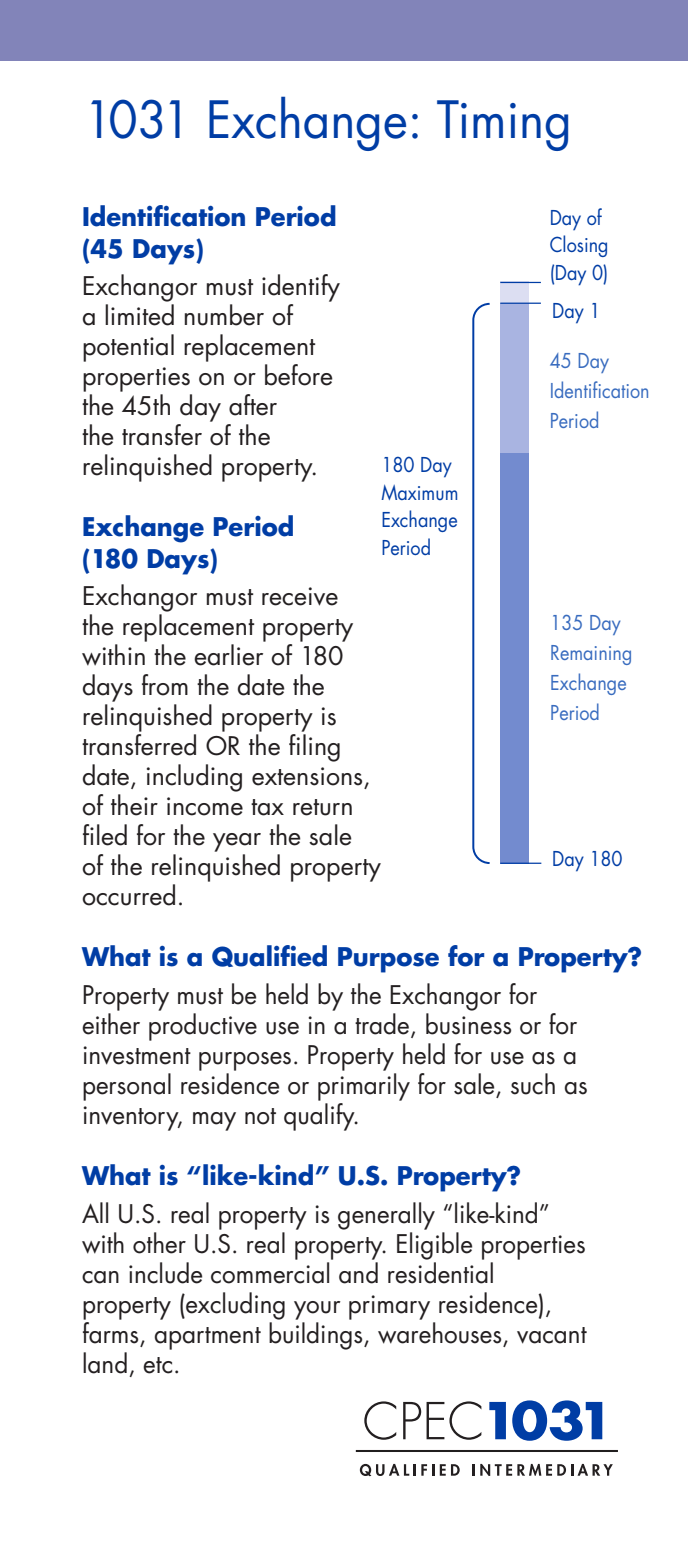
<style>
.page{position:relative;width:688px;height:1559px;background:#fff}
.page>*{position:absolute;margin:0;border:0;box-sizing:border-box;transform-origin:0 0}
.t1{font:50px "Futura";color:#003da5;scale:.95 1}
.t2{font:25px/30px "Futura";color:#231f20}
.t3{font:700 25px/31.2px "Futura";color:#003da5}
.t4{font:20px/27.5px "Futura";color:#003da5;scale:.9 1}
.t5{font:20px/30px "Futura";color:#396cbf;scale:.9 1}
</style>
<div class="page">
<hr style="left:13px;top:0;width:1px;height:1559px;background:#231f20">
<hr style="left:673px;top:0;width:1px;height:1559px;background:#231f20">
<hr style="left:0;top:1544px;width:688px;height:1px;background:#231f20">
<hr style="left:71px;top:644px;width:1px;height:60px;background:#231f20">
<hr style="left:94px;top:644px;width:1px;height:60px;background:#231f20">
<hr style="left:85px;top:163px;width:597px;height:2px;background:#fff">
<svg style="left:472px;top:281px;width:70px;height:583px"></svg>
<div style="left:500px;top:281px;width:29px;height:23px;background:#dcdef2"></div>
<div style="left:500px;top:303px;width:29px;height:150px;background:#a9b4e1"></div>
<div style="left:500px;top:453px;width:29px;height:410px;background:#738bcf"></div>
<hr style="left:500px;top:303px;width:41px;height:1px;background:#003da5">
<hr style="left:500px;top:282px;width:41px;height:1px;background:#003da5">
<hr style="left:500px;top:863px;width:41px;height:1px;background:#003da5">
<div style="left:0;top:0;width:688px;height:61px;background:#8284b9"></div>
<hr style="left:356px;top:1450px;width:262px;height:2px;background:#211e1e">
<svg style="left:364px;top:1401px;width:32px;height:39px"></svg>
<svg style="left:403px;top:1401px;width:78px;height:39px"></svg>
<svg style="left:489px;top:1402px;width:17px;height:37px"></svg>
<svg style="left:512px;top:1400px;width:90px;height:41px"></svg>
<svg style="left:360px;top:1464px;width:74px;height:12px"></svg>
<svg style="left:440px;top:1464px;width:5px;height:12px"></svg>
<svg style="left:451px;top:1464px;width:8px;height:12px"></svg>
<svg style="left:472px;top:1464px;width:140px;height:12px"></svg>
<h1 class="t1" style="left:84px;top:85px;width:515px">1031 Exchange: Timing</h1>
<p class="t3" style="left:82px;top:201px;width:256px">Identification Period (45 Days)</p>
<p class="t2" style="left:82px;top:270px;width:259px">Exchangor must identify a limited number of potential replacement properties on or before the 45th day after<br>the transfer of the relinquished property.</p>
<p class="t3" style="left:82px;top:511px;width:214px">Exchange Period (180 Days)</p>
<p class="t2" style="left:82px;top:580px;width:300px">Exchangor must receive<br>the replacement property within the earlier of 180 days from the date the relinquished property is transferred OR the filing date, including extensions, of their income tax return filed for the year the sale<br>of the relinquished property occurred.</p>
<p class="t3" style="left:82px;top:941px;width:561px">What is a Qualified Purpose for a Property?</p>
<p class="t2" style="left:82px;top:979px;width:507px">Property must be held by the Exchangor for either productive use in a trade, business or for investment purposes. Property held for use as a personal residence or primarily for sale, such as inventory, may not qualify.</p>
<p class="t3" style="left:82px;top:1159px;width:440px">What is “like-kind” U.S. Property?</p>
<p class="t2" style="left:82px;top:1198px;width:506px">All U.S. real property is generally “like-kind” with other U.S. real property. Eligible properties can include commercial and residential property (excluding your primary residence), farms, apartment buildings, warehouses, vacant land, etc.</p>
<p class="t4" style="left:549px;top:204px;width:67px">Day of<br>Closing (Day 0)</p>
<p class="t4" style="left:552px;top:296px;width:55px">Day 1</p>
<p class="t5" style="left:550px;top:345px;width:112px">45 Day<br>Identification<br>Period</p>
<p class="t4" style="left:381px;top:451px;width:87px">180 Day<br>Maximum<br>Exchange<br>Period</p>
<p class="t5" style="left:550px;top:607px;width:93px">135 Day<br>Remaining<br>Exchange<br>Period</p>
<p class="t4" style="left:552px;top:844px;width:80px">Day 180</p>
</div>
